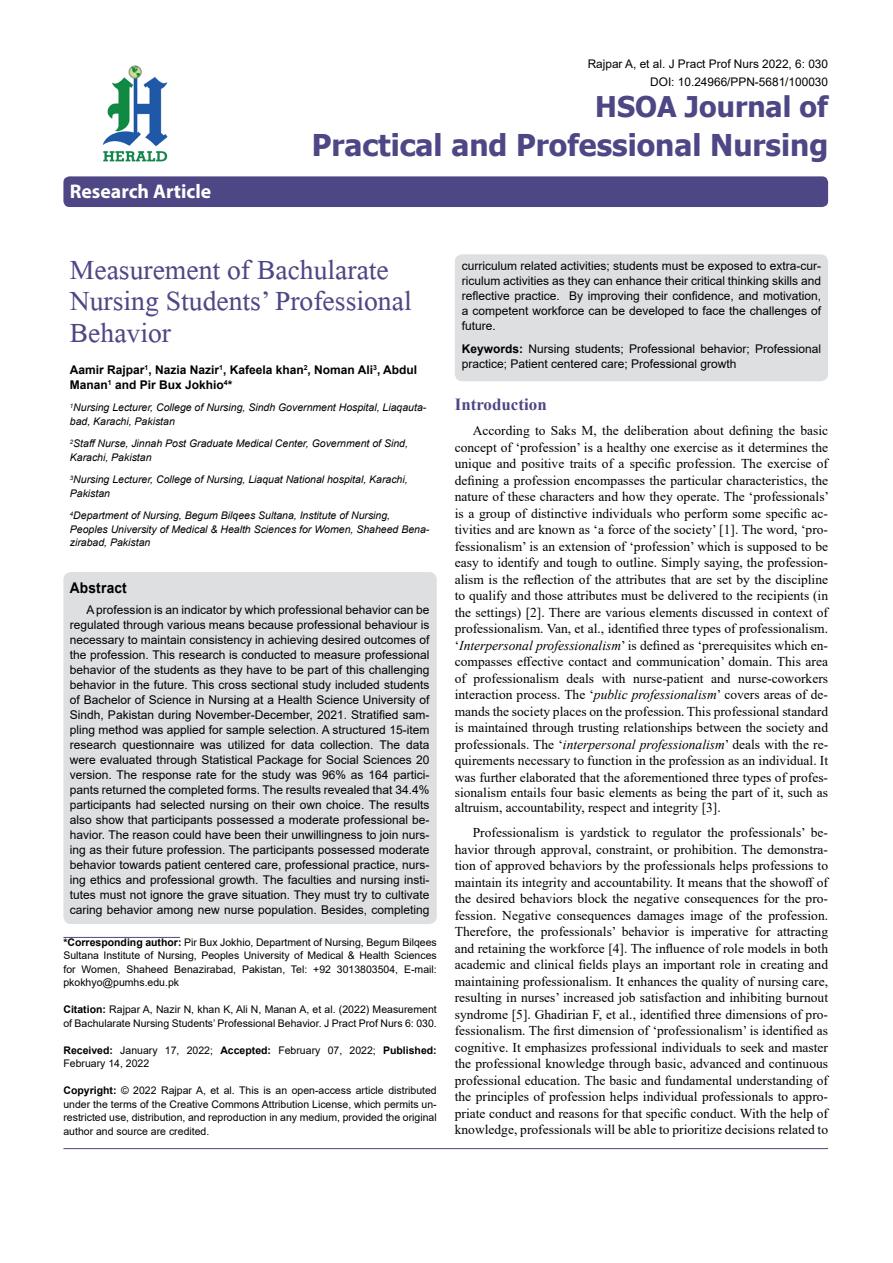
<style>
.page{position:relative;width:893px;height:1263px;background:#fff}
.page>*{position:absolute;margin:0;border:0;box-sizing:border-box;transform-origin:0 0}
.t1{font:41.25px/31.5px "Microsoft Himalaya";color:#4d4785}
.t2{font:700 30px "Tahoma";color:#4d4785}
.t3{font:700 28.5px "Tahoma";color:#4d4785}
.t4{font:700 19.8px "Myriad Hebrew";color:#fff}
.t5{font:700 16.95px "Times New Roman";color:#4d4785}
.t6{font:700 14.85px "Arial";letter-spacing:.015em;color:#000;scale:.93 1}
.t7{font:13.5px/16.5px "Times New Roman";color:#000;text-align:justify}
.t8{font:12px/15px "Arial";color:#000;text-align:justify}
.t9{font:700 12px/15px "Arial";color:#000}
.t10{font:11.85px/18px "Arial";color:#000;text-align:right}
.t11{font:10.5px/13.5px "Arial";color:#000;text-align:justify}
.t12{font:italic 10.5px/13.5px "Arial";color:#000}
.s1{font-weight:700}
.s2{font-style:italic}
</style>
<div class="page">
<div style="left:63px;top:176px;width:765px;height:31px;background:#4d4785;border-radius:6px"></div>
<hr style="left:63px;top:937px;width:117px;height:1px;background:#4d4785">
<img style="left:102px;top:65px;width:66px;height:97px">
<hr style="left:63px;top:1148px;width:765px;height:1px;background:#4d4785">
<div style="left:63px;top:572px;width:374px;height:352px;background:#dedfe0;border-radius:8px"></div>
<div style="left:455px;top:254px;width:373px;height:127px;background:#dedfe0;border-radius:8px"></div>
<h3 class="t4" style="left:70px;top:180px;width:143px">Research Article</h3>
<p class="t10" style="left:588px;top:55px;width:242px">Rajpar A, et al. J Pract Prof Nurs 2022, 6: 030<br>DOI: 10.24966/PPN-5681/100030</p>
<h3 class="t3" style="left:595px;top:87px;width:234px">HSOA Journal of</h3>
<h2 class="t2" style="left:312px;top:124px;width:518px">Practical and Professional Nursing</h2>
<h1 class="t1" style="left:70px;top:249px;width:343px">Measurement of Bachularate<br>Nursing Students’ Professional<br>Behavior</h1>
<p class="t9" style="left:70px;top:362px;width:349px">Aamir Rajpar<sup>1</sup>, Nazia Nazir<sup>1</sup>, Kafeela khan<sup>2</sup>, Noman Ali<sup>3</sup>, Abdul<br>Manan<sup>1</sup> and Pir Bux Jokhio<sup>4</sup>*</p>
<p class="t12" style="left:70px;top:401px;width:358px"><sup>1</sup>Nursing Lecturer, College of Nursing, Sindh Government Hospital, Liaqauta&shy;bad, Karachi, Pakistan</p>
<p class="t12" style="left:70px;top:437px;width:340px"><sup>2</sup>Staff Nurse, Jinnah Post Graduate Medical Center, Government of Sind,<br>Karachi, Pakistan</p>
<p class="t12" style="left:70px;top:473px;width:339px"><sup>3</sup>Nursing Lecturer, College of Nursing, Liaquat National hospital, Karachi,<br>Pakistan</p>
<p class="t12" style="left:70px;top:509px;width:361px"><sup>4</sup>Department of Nursing, Begum Bilqees Sultana, Institute of Nursing,<br>Peoples University of Medical &amp; Health Sciences for Women, Shaheed Bena&shy;zirabad, Pakistan</p>
<p class="t6" style="left:70px;top:577px;width:63px">Abstract</p>
<p class="t8" style="left:70px;top:602px;width:361px;text-indent:16px">A profession is an indicator by which professional behavior can be regulated through various means because professional behaviour is necessary to maintain consistency in achieving desired outcomes of the profession. This research is conducted to measure professional behavior of the students as they have to be part of this challenging behavior in the future. This cross sectional study included students of Bachelor of Science in Nursing at a Health Science University of Sindh, Pakistan during November-December, 2021. Stratified sam&shy;pling method was applied for sample selection. A structured 15-item research questionnaire was utilized for data collection. The data were evaluated through Statistical Package for Social Sciences 20 version. The response rate for the study was 96% as 164 partici&shy;pants returned the completed forms. The results revealed that 34.4% participants had selected nursing on their own choice. The results also show that participants possessed a moderate professional be&shy;havior. The reason could have been their unwillingness to join nurs&shy;ing as their future profession. The participants possessed moderate behavior towards patient centered care, professional practice, nurs&shy;ing ethics and professional growth. The faculties and nursing insti&shy;tutes must not ignore the grave situation. They must try to cultivate caring behavior among new nurse population. Besides, completing</p>
<p class="t11" style="left:63px;top:935px;width:375px"><span class="s1">*Corresponding author:</span> Pir Bux Jokhio, Department of Nursing, Begum Bilqees Sultana Institute of Nursing, Peoples University of Medical &amp; Health Sciences for Women, Shaheed Benazirabad, Pakistan, Tel: +92 3013803504, E-mail: pkokhyo@pumhs.edu.pk</p>
<p class="t11" style="left:63px;top:1002px;width:375px"><span class="s1">Citation:</span> Rajpar A, Nazir N, khan K, Ali N, Manan A, et al. (2022) Measurement of Bachularate Nursing Students’ Professional Behavior. J Pract Prof Nurs 6: 030.</p>
<p class="t11" style="left:63px;top:1043px;width:375px"><span class="s1">Received:</span> January 17, 2022; <span class="s1">Accepted:</span> February 07, 2022; <span class="s1">Published:<br></span>February 14, 2022</p>
<p class="t11" style="left:63px;top:1083px;width:375px"><span class="s1">Copyright:</span> © 2022 Rajpar A, et al. This is an open-access article distributed under the terms of the Creative Commons Attribution License, which permits un&shy;restricted use, distribution, and reproduction in any medium, provided the original author and source are credited.</p>
<p class="t8" style="left:462px;top:258px;width:361px">curriculum related activities; students must be exposed to extra-cur&shy;riculum activities as they can enhance their critical thinking skills and reflective practice. By improving their confidence, and motivation, a competent workforce can be developed to face the challenges of future.</p>
<p class="t8" style="left:462px;top:341px;width:361px"><span class="s1">Keywords:</span> Nursing students; Professional behavior; Professional practice; Patient centered care; Professional growth</p>
<p class="t5" style="left:455px;top:392px;width:93px">Introduction</p>
<p class="t7" style="left:455px;top:422px;width:376px;text-indent:18px">According to Saks M, the deliberation about defining the basic concept of ‘profession’ is a healthy one exercise as it determines the unique and positive traits of a specific profession. The exercise of defining a profession encompasses the particular characteristics, the nature of these characters and how they operate. The ‘professionals’ is a group of distinctive individuals who perform some specific ac&shy;tivities and are known as ‘a force of the society’ [1]. The word, ‘pro&shy;fessionalism’ is an extension of ‘profession’ which is supposed to be easy to identify and tough to outline. Simply saying, the profession&shy;alism is the reflection of the attributes that are set by the discipline to qualify and those attributes must be delivered to the recipients (in the settings) [2]. There are various elements discussed in context of professionalism. Van, et al., identified three types of professionalism. ‘<span class="s2">Interpersonal professionalism</span>’ is defined as ‘prerequisites which en&shy;compasses effective contact and communication’ domain. This area of professionalism deals with nurse-patient and nurse-coworkers interaction process. The ‘<span class="s2">public professionalism</span>’ covers areas of de&shy;mands the society places on the profession. This professional standard is maintained through trusting relationships between the society and professionals. The ‘<span class="s2">interpersonal professionalism</span>’ deals with the re&shy;quirements necessary to function in the profession as an individual. It was further elaborated that the aforementioned three types of profes-</p>
<p class="t7" style="left:455px;top:784px;width:375px;line-height:15px">sionalism entails four basic elements as being the part of it, such as altruism, accountability, respect and integrity [3].</p>
<p class="t7" style="left:455px;top:824px;width:375px;text-indent:18px">Professionalism is yardstick to regulator the professionals’ be&shy;havior through approval, constraint, or prohibition. The demonstra&shy;tion of approved behaviors by the professionals helps professions to maintain its integrity and accountability. It means that the showoff of the desired behaviors block the negative consequences for the pro&shy;fession. Negative consequences damages image of the profession.<br>Therefore, the professionals’ behavior is imperative for attracting and retaining the workforce [4]. The influence of role models in both academic and clinical fields plays an important role in creating and maintaining professionalism. It enhances the quality of nursing care, resulting in nurses’ increased job satisfaction and inhibiting burnout syndrome [5]. Ghadirian F, et al., identified three dimensions of pro&shy;fessionalism. The first dimension of ‘professionalism’ is identified as cognitive. It emphasizes professional individuals to seek and master the professional knowledge through basic, advanced and continuous professional education. The basic and fundamental understanding of the principles of profession helps individual professionals to appro&shy;priate conduct and reasons for that specific conduct. With the help of knowledge, professionals will be able to prioritize decisions related to</p>
</div>
